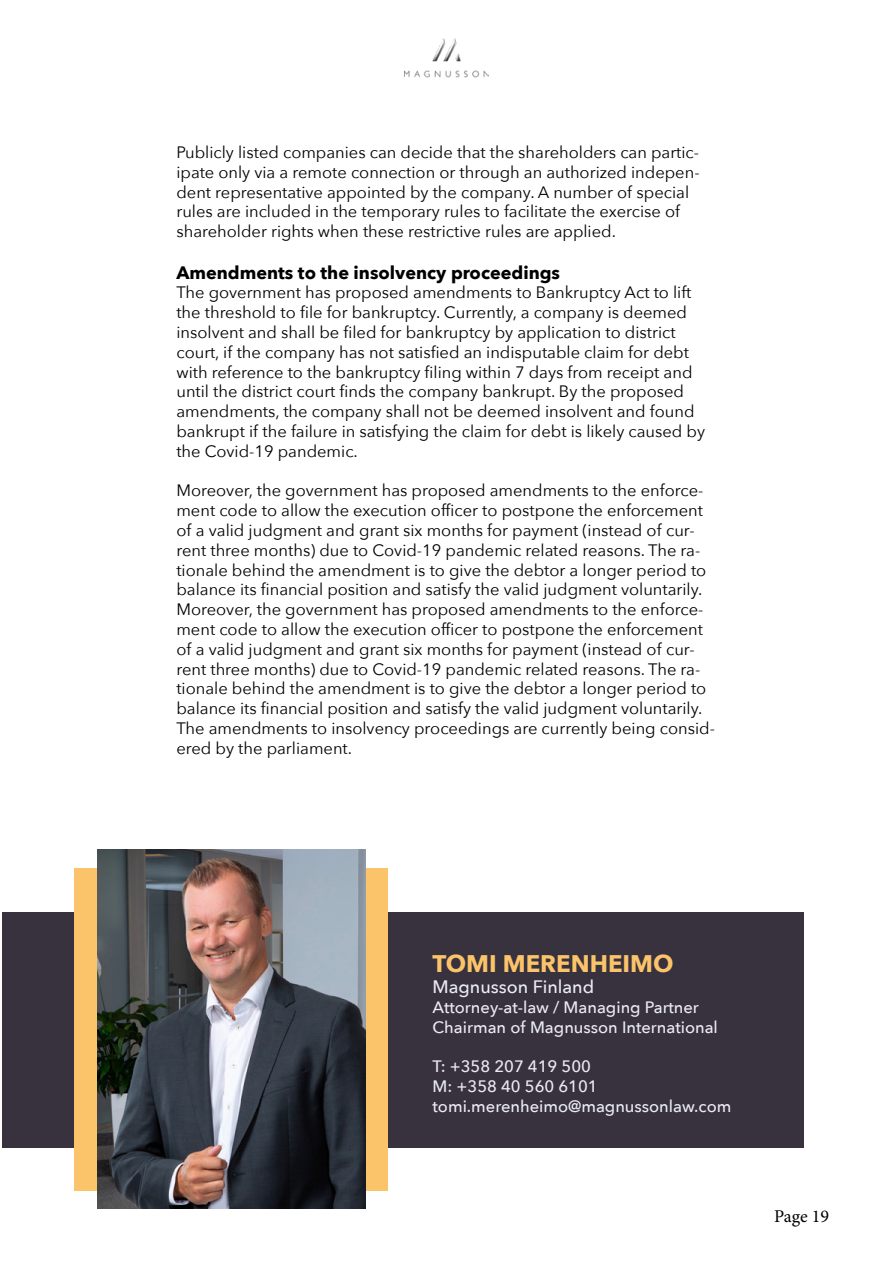
<style>
.page{position:relative;width:893px;height:1263px;background:#fff}
.page>*{position:absolute;margin:0;border:0;box-sizing:border-box;transform-origin:0 0}
.t1{font:700 24px "Avenir Next";color:#fbc36a}
.t2{font:700 18px "Avenir Next";color:#000}
.t3{font:500 18px "Avenir Next";color:#ebeaf1}
.t4{font:18px "Minion Pro";letter-spacing:-.005em;color:#000}
.t5{font:16.5px/19.8px "Avenir Next";color:#000}
.t6{font:500 16.5px/19.8px "Avenir Next";color:#ebeaf1}
</style>
<div class="page">
<img style="left:405px;top:38px;width:83px;height:40px">
<div style="left:2px;top:912px;width:801px;height:236px;background:#37323e"></div>
<div style="left:74px;top:869px;width:313px;height:322px;background:#fbc36a"></div>
<img style="left:97px;top:850px;width:268px;height:359px">
<p class="t5" style="left:176px;top:142px;width:525px">Publicly listed companies can decide that the shareholders can partic&shy;ipate only via a remote connection or through an authorized indepen&shy;dent representative appointed by the company. A number of special rules are included in the temporary rules to facilitate the exercise of shareholder rights when these restrictive rules are applied.</p>
<p class="t2" style="left:176px;top:257px;width:385px">Amendments to the insolvency proceedings</p>
<p class="t5" style="left:176px;top:282px;width:530px">The government has proposed amendments to Bankruptcy Act to lift the threshold to file for bankruptcy. Currently, a company is deemed insolvent and shall be filed for bankruptcy by application to district court, if the company has not satisfied an indisputable claim for debt with reference to the bankruptcy filing within 7 days from receipt and until the district court finds the company bankrupt. By the proposed amendments, the company shall not be deemed insolvent and found bankrupt if the failure in satisfying the claim for debt is likely caused by the Covid-19 pandemic.</p>
<p class="t5" style="left:176px;top:480px;width:540px">Moreover, the government has proposed amendments to the enforce&shy;ment code to allow the execution officer to postpone the enforcement of a valid judgment and grant six months for payment (instead of cur&shy;rent three months) due to Covid-19 pandemic related reasons. The ra&shy;tionale behind the amendment is to give the debtor a longer period to balance its financial position and satisfy the valid judgment voluntarily.<br>Moreover, the government has proposed amendments to the enforce&shy;ment code to allow the execution officer to postpone the enforcement of a valid judgment and grant six months for payment (instead of cur&shy;rent three months) due to Covid-19 pandemic related reasons. The ra&shy;tionale behind the amendment is to give the debtor a longer period to balance its financial position and satisfy the valid judgment voluntarily.<br>The amendments to insolvency proceedings are currently being consid&shy;ered by the parliament.</p>
<h1 class="t1" style="left:433px;top:942px;width:243px">TOMI MERENHEIMO</h1>
<p class="t3" style="left:433px;top:971px;width:163px">Magnusson Finland</p>
<p class="t6" style="left:433px;top:997px;width:287px">Attorney-at-law / Managing Partner<br>Chairman of Magnusson International</p>
<p class="t6" style="left:433px;top:1056px;width:300px">T: +358 207 419 500<br>M: +358 40 560 6101 tomi.merenheimo@magnussonlaw.com</p>
<p class="t4" style="left:774px;top:1204px;width:56px">Page 19</p>
</div>
